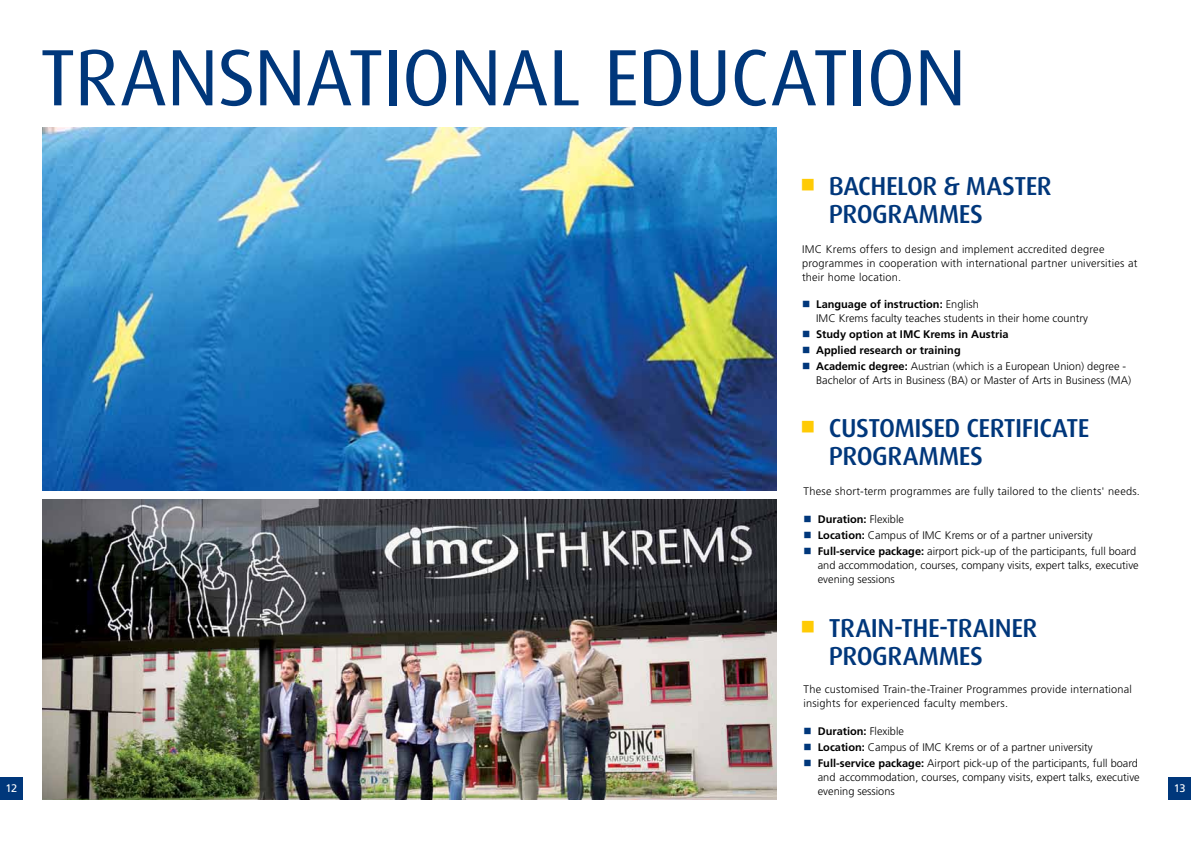
<style>
.page{position:relative;width:1191px;height:842px;background:#fff}
.page>*{position:absolute;margin:0;border:0;box-sizing:border-box;transform-origin:0 0}
.t1{font:80px "Dax OT";letter-spacing:-.01em;color:#00377b}
.t2{font:500 26px/28px "Dax OT";letter-spacing:-.015em;color:#00377b}
.t3{font:300 11px/14px "Frutiger LT Pro";color:#000}
.t4{font:300 11px/14px "Frutiger LT Pro";letter-spacing:.02em;color:#000}
.t5{font:700 11px "Frutiger LT Pro";color:#000}
.t6{font:11px "Frutiger LT Pro";color:#fff}
.s1{color:#ffcb05}
.s2{color:#00377b}
.s3{font-weight:700}
.s4{font-weight:300}
</style>
<div class="page">
<img style="left:43px;top:128px;width:734px;height:362px">
<img style="left:43px;top:499px;width:734px;height:300px">
<div style="left:0;top:777px;width:23px;height:22px;background:#00377b"></div>
<div style="left:1168px;top:777px;width:23px;height:22px;background:#00377b"></div>
<h1 class="t1" style="left:40px;top:27px;width:927px">TRANSNATIONAL EDUCATION</h1>
<h2 class="t2" style="left:829px;top:172px;width:224px;text-indent:-28px"><span class="s1">■</span> BACHELOR &amp; MASTER<br>PROGRAMMES</h2>
<p class="t4" style="left:802px;top:242px;width:337px">IMC Krems offers to design and implement accredited degree programmes in cooperation with international partner universities at their home location.</p>
<p class="t3" style="left:816px;top:297px;width:273px;text-indent:-14px"><span class="s2">■</span> <span class="s3">Language of instruction:</span> English<br>IMC Krems faculty teaches students in their home country</p>
<p class="t5" style="left:802px;top:327px;width:208px"><span class="s2">■</span> Study option at IMC Krems in Austria</p>
<p class="t5" style="left:802px;top:343px;width:160px"><span class="s2">■</span> Applied research or training</p>
<p class="t3" style="left:816px;top:359px;width:316px;text-indent:-14px"><span class="s2">■</span> <span class="s3">Academic degree:</span> Austrian (which is a European Union) degree -<br>Bachelor of Arts in Business (BA) or Master of Arts in Business (MA)</p>
<h2 class="t2" style="left:829px;top:414px;width:262px;text-indent:-28px"><span class="s1">■</span> CUSTOMISED CERTIFICATE<br>PROGRAMMES</h2>
<p class="t4" style="left:803px;top:484px;width:338px">These short-term programmes are fully tailored to the clients' needs.</p>
<p class="t5" style="left:803px;top:512px;width:102px"><span class="s2">■</span> Duration: <span class="s4">Flexible</span></p>
<p class="t3" style="left:803px;top:528px;width:290px"><span class="s2">■</span> <span class="s3">Location:</span> Campus of IMC Krems or of a partner university</p>
<p class="t3" style="left:817px;top:544px;width:322px;text-indent:-14px"><span class="s2">■</span> <span class="s3">Full-service package:</span> airport pick-up of the participants, full board and accommodation, courses, company visits, expert talks, executive evening sessions</p>
<h2 class="t2" style="left:829px;top:614px;width:210px;text-indent:-28px"><span class="s1">■</span> TRAIN-THE-TRAINER<br>PROGRAMMES</h2>
<p class="t4" style="left:803px;top:682px;width:330px">The customised Train-the-Trainer Programmes provide international insights for experienced faculty members.</p>
<p class="t5" style="left:803px;top:724px;width:102px"><span class="s2">■</span> Duration: <span class="s4">Flexible</span></p>
<p class="t3" style="left:803px;top:740px;width:290px"><span class="s2">■</span> <span class="s3">Location:</span> Campus of IMC Krems or of a partner university</p>
<p class="t3" style="left:817px;top:756px;width:323px;text-indent:-14px"><span class="s2">■</span> <span class="s3">Full-service package:</span> Airport pick-up of the participants, full board and accommodation, courses, company visits, expert talks, executive evening sessions</p>
<p class="t6" style="left:5px;top:781px;width:13px">12</p>
<p class="t6" style="left:1173px;top:781px;width:13px">13</p>
</div>
